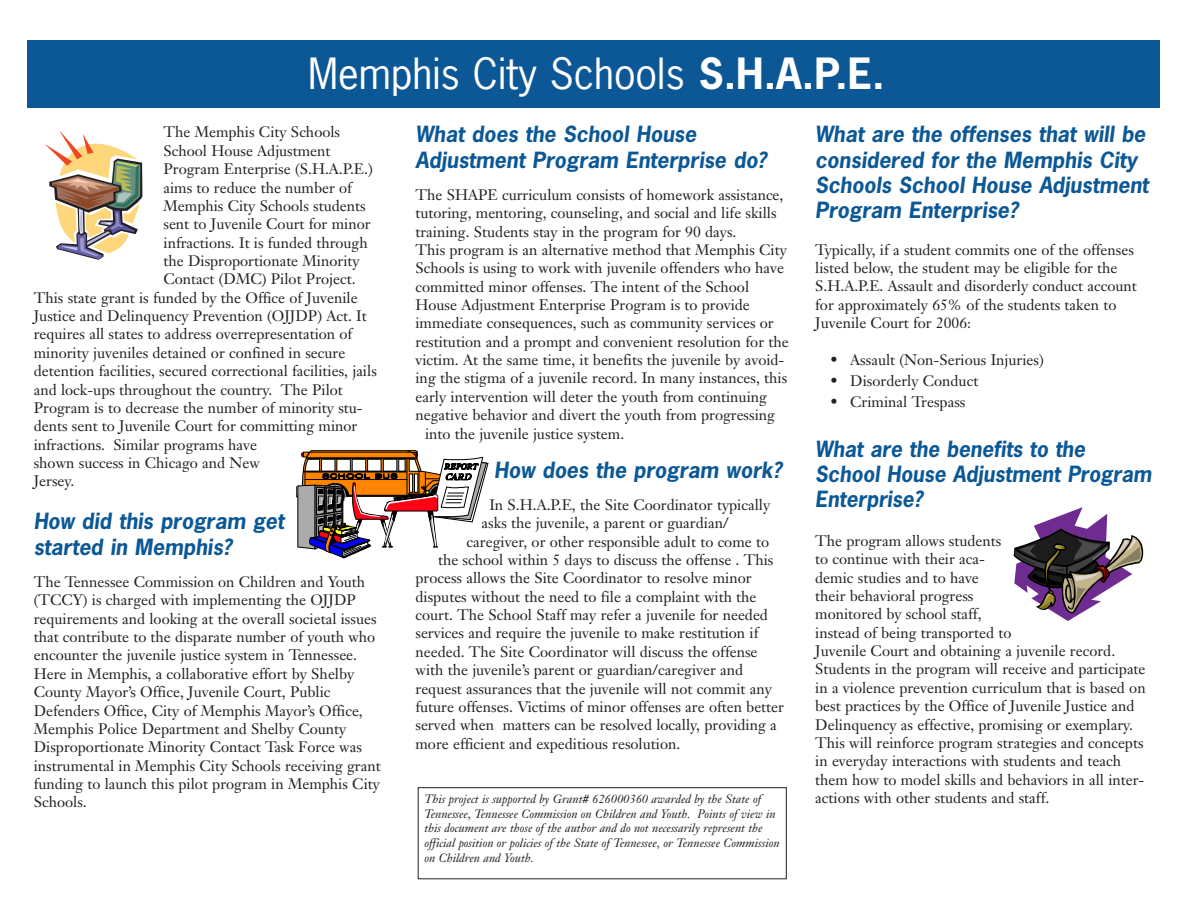
<style>
.page{position:relative;width:1188px;height:918px;background:#fff}
.page>*{position:absolute;margin:0;border:0;box-sizing:border-box;transform-origin:0 0}
.t1{font:40.5px "News Gothic";color:#fff}
.t2{font:italic 700 21px/25.2px "News Gothic";color:#0c5896}
.t3{font:15px/18.3px "Janson Text";color:#231f20}
.t4{font:italic 12px/14.7px "Janson Text";color:#231f20}
.s1{font-weight:700}
</style>
<div class="page">
<div style="left:27px;top:40px;width:1133px;height:68px;background:#0c5896"></div>
<svg style="left:45px;top:130px;width:97px;height:130px"></svg>
<svg style="left:296px;top:450px;width:193px;height:109px"></svg>
<svg style="left:1013px;top:507px;width:131px;height:114px"></svg>
<h1 class="t1" style="left:308px;top:51px;width:578px">Memphis City Schools <span class="s1">S.H.A.P.E.</span></h1>
<p class="t3" style="left:164px;top:125px;width:178px">The Memphis City Schools</p>
<p class="t3" style="left:163px;top:143px;width:169px">School House Adjustment</p>
<p class="t3" style="left:163px;top:161px;width:211px">Program Enterprise (S.H.A.P.E.)</p>
<p class="t3" style="left:163px;top:180px;width:190px">aims to reduce the number of</p>
<p class="t3" style="left:163px;top:198px;width:204px">Memphis City Schools students</p>
<p class="t3" style="left:163px;top:216px;width:209px">sent to Juvenile Court for minor</p>
<p class="t3" style="left:163px;top:235px;width:206px">infractions. It is funded through</p>
<p class="t3" style="left:163px;top:253px;width:198px">the Disproportionate Minority</p>
<p class="t3" style="left:163px;top:272px;width:194px">Contact (DMC) Pilot Project.</p>
<p class="t3" style="left:34px;top:290px;width:325px">This state grant is funded by the Office of Juvenile</p>
<p class="t3" style="left:34px;top:308px;width:335px">Justice and Delinquency Prevention (OJJDP) Act. It</p>
<p class="t3" style="left:34px;top:327px;width:320px">requires all states to address overrepresentation of</p>
<p class="t3" style="left:34px;top:345px;width:313px">minority juveniles detained or confined in secure</p>
<p class="t3" style="left:34px;top:363px;width:345px">detention facilities, secured correctional facilities, jails</p>
<p class="t3" style="left:34px;top:382px;width:311px">and lock-ups throughout the country. The Pilot</p>
<p class="t3" style="left:34px;top:400px;width:331px">Program is to decrease the number of minority stu-</p>
<p class="t3" style="left:34px;top:419px;width:325px">dents sent to Juvenile Court for committing minor</p>
<p class="t3" style="left:34px;top:437px;width:225px">infractions. Similar programs have</p>
<p class="t3" style="left:34px;top:455px;width:228px">shown success in Chicago and New</p>
<p class="t3" style="left:34px;top:474px;width:42px">Jersey.</p>
<h2 class="t2" style="left:34px;top:509px;width:252px">How did this program get started in Memphis?</h2>
<p class="t3" style="left:34px;top:574px;width:348px">The Tennessee Commission on Children and Youth (TCCY) is charged with implementing the OJJDP requirements and looking at the overall societal issues that contribute to the disparate number of youth who encounter the juvenile justice system in Tennessee.<br>Here in Memphis, a collaborative effort by Shelby County Mayor’s Office, Juvenile Court, Public Defenders Office, City of Memphis Mayor’s Office, Memphis Police Department and Shelby County Disproportionate Minority Contact Task Force was instrumental in Memphis City Schools receiving grant funding to launch this pilot program in Memphis City Schools.</p>
<h2 class="t2" style="left:416px;top:122px;width:353px">What does the School House<br>Adjustment Program Enterprise do?</h2>
<p class="t3" style="left:416px;top:187px;width:369px">The SHAPE curriculum consists of homework assistance,</p>
<p class="t3" style="left:415px;top:205px;width:363px">tutoring, mentoring, counseling, and social and life skills</p>
<p class="t3" style="left:415px;top:224px;width:323px">training. Students stay in the program for 90 days.</p>
<p class="t3" style="left:415px;top:242px;width:373px">This program is an alternative method that Memphis City</p>
<p class="t3" style="left:415px;top:260px;width:370px">Schools is using to work with juvenile offenders who have</p>
<p class="t3" style="left:415px;top:279px;width:335px">committed minor offenses. The intent of the School</p>
<p class="t3" style="left:415px;top:297px;width:336px">House Adjustment Enterprise Program is to provide</p>
<p class="t3" style="left:415px;top:316px;width:360px">immediate consequences, such as community services or</p>
<p class="t3" style="left:415px;top:334px;width:375px">restitution and a prompt and convenient resolution for the</p>
<p class="t3" style="left:415px;top:352px;width:370px">victim. At the same time, it benefits the juvenile by avoid-</p>
<p class="t3" style="left:415px;top:371px;width:373px">ing the stigma of a juvenile record. In many instances, this</p>
<p class="t3" style="left:415px;top:389px;width:353px">early intervention will deter the youth from continuing</p>
<p class="t3" style="left:415px;top:407px;width:361px">negative behavior and divert the youth from progressing</p>
<p class="t3" style="left:425px;top:426px;width:201px">into the juvenile justice system.</p>
<h2 class="t2" style="left:494px;top:458px;width:290px">How does the program work?</h2>
<p class="t3" style="left:489px;top:497px;width:282px">In S.H.A.P.E, the Site Coordinator typically</p>
<p class="t3" style="left:482px;top:515px;width:248px">asks the juvenile, a parent or guardian/</p>
<p class="t3" style="left:467px;top:534px;width:304px">caregiver, or other responsible adult to come to</p>
<p class="t3" style="left:438px;top:552px;width:337px">the school within 5 days to discuss the offense . This</p>
<p class="t3" style="left:415px;top:571px;width:338px">process allows the Site Coordinator to resolve minor</p>
<p class="t3" style="left:415px;top:589px;width:343px">disputes without the need to file a complaint with the</p>
<p class="t3" style="left:415px;top:607px;width:354px">court. The School Staff may refer a juvenile for needed</p>
<p class="t3" style="left:415px;top:626px;width:344px">services and require the juvenile to make restitution if</p>
<p class="t3" style="left:415px;top:644px;width:344px">needed. The Site Coordinator will discuss the offense</p>
<p class="t3" style="left:415px;top:662px;width:329px">with the juvenile’s parent or guardian/caregiver and</p>
<p class="t3" style="left:415px;top:681px;width:358px">request assurances that the juvenile will not commit any</p>
<p class="t3" style="left:415px;top:699px;width:370px">future offenses. Victims of minor offenses are often better</p>
<p class="t3" style="left:415px;top:718px;width:363px">served when matters can be resolved locally, providing a</p>
<p class="t3" style="left:415px;top:736px;width:266px">more efficient and expeditious resolution.</p>
<p class="t4" style="left:424px;top:793px;width:357px">This project is supported by Grant# 626000360 awarded by the State of Tennessee, Tennessee Commission on Children and Youth. Points of view in this document are those of the author and do not necessarily represent the official position or policies of the State of Tennessee, or Tennessee Commission on Children and Youth.</p>
<h2 class="t2" style="left:815px;top:122px;width:335px">What are the offenses that will be considered for the Memphis City<br>Schools School House Adjustment<br>Program Enterprise?</h2>
<p class="t3" style="left:815px;top:242px;width:323px">Typically, if a student commits one of the offenses listed below, the student may be eligible for the S.H.A.P.E. Assault and disorderly conduct account for approximately 65% of the students taken to Juvenile Court for 2006:</p>
<p class="t3" style="left:830px;top:352px;width:215px">• Assault (Non-Serious Injuries)</p>
<p class="t3" style="left:830px;top:373px;width:150px">• Disorderly Conduct</p>
<p class="t3" style="left:830px;top:394px;width:137px">• Criminal Trespass</p>
<h2 class="t2" style="left:815px;top:437px;width:338px">What are the benefits to the<br>School House Adjustment Program<br>Enterprise?</h2>
<p class="t3" style="left:815px;top:533px;width:332px">The program allows students<br>to continue with their aca-<br>demic studies and to have<br>their behavioral progress<br>monitored by school staff,<br>instead of being transported to<br>Juvenile Court and obtaining a juvenile record.<br>Students in the program will receive and participate in a violence prevention curriculum that is based on best practices by the Office of Juvenile Justice and Delinquency as effective, promising or exemplary.<br>This will reinforce program strategies and concepts in everyday interactions with students and teach them how to model skills and behaviors in all inter&shy;actions with other students and staff.</p>
</div>
